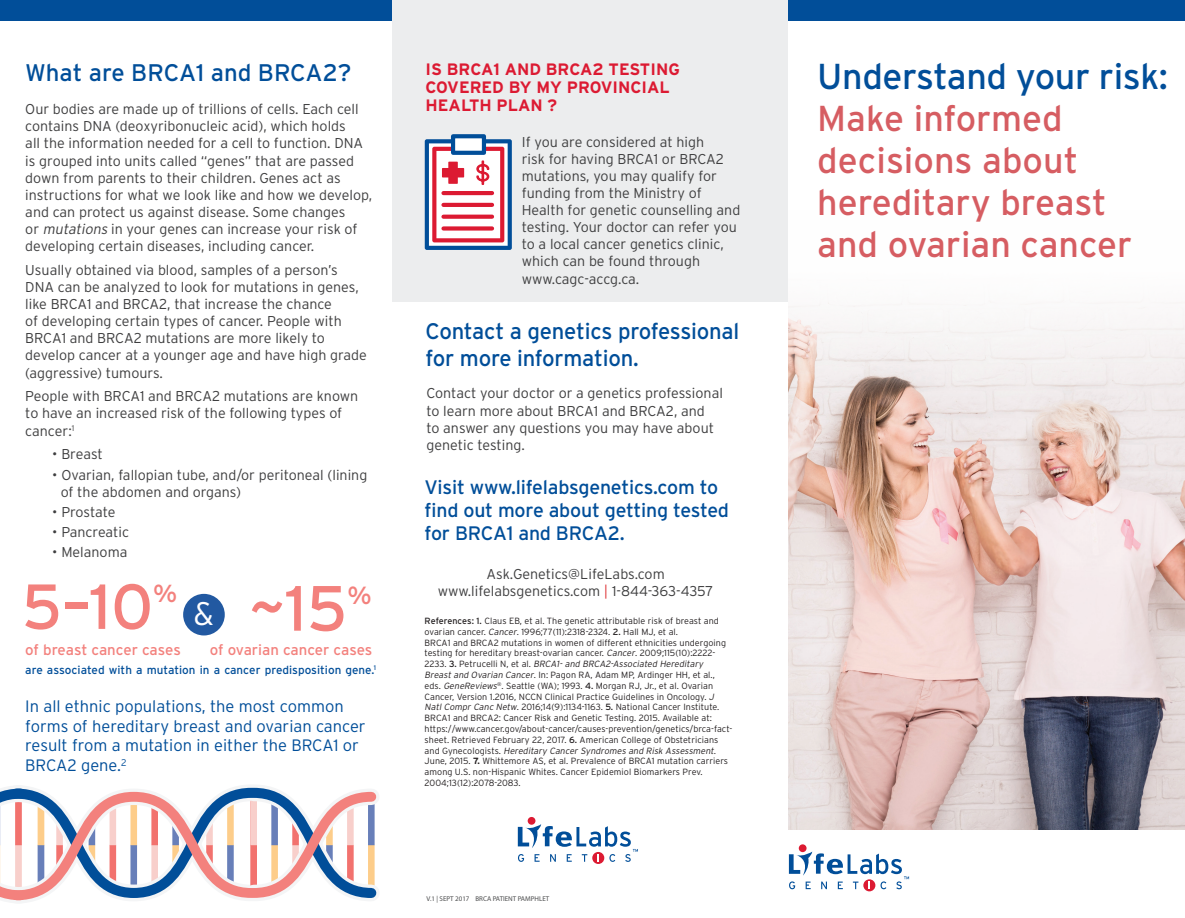
<style>
.page{position:relative;width:1185px;height:918px;background:#fff}
.page>*{position:absolute;margin:0;border:0;box-sizing:border-box;transform-origin:0 0}
.Body_Copy{font:63.75px "Interstate";color:#f3817d}
.Body_Copy-2{font:63.45px "Interstate";color:#f3817d}
.t1{font:36px/42px "Interstate";color:#d65d62}
.Body_Copy-3{font:300 32.55px "Interstate";color:#fff}
.Body_Copy-4{font:24.75px "Interstate";color:#f3817d}
.Body_Copy-5{font:24.6px "Interstate";color:#f3817d}
.Headline{font:24px "Interstate";color:#014e99}
.Headline-2{font:22.5px/27px "Interstate";letter-spacing:-.01em;color:#014e99}
.Callout{font:19.5px/23.4px "Interstate";letter-spacing:-.01em;color:#014e99}
.Callout-2{font:300 16.5px/19.8px "Interstate";color:#014e99}
.Subhead{font:700 16.5px/18px "Interstate";color:#dc1a32}
.Body_Copy-6{font:15px "Interstate";letter-spacing:-.01em;color:#f3817d}
.Body_Copy-7{font:300 14.25px/17.1px "Interstate";color:#3e3e3f}
.Body_Copy-8{font:11.7px "Interstate";color:#014e99}
.t2{font:300 9px/10.8px "Interstate";letter-spacing:.005em;color:#231f20}
.t3{font:7.05px "Myriad Pro";color:#4b4c4d}
.s1{font-style:italic}
.s2{color:#df3a3d}
.s3{font-weight:400}
.s4{font-weight:700}
.s5{color:#014e99}
</style>
<div class="page">
<div style="left:788px;top:0;width:397px;height:21px;background:#014e99"></div>
<div style="left:0;top:0;width:393px;height:21px;background:#014e99"></div>
<img style="left:789px;top:302px;width:396px;height:527px">
<div style="left:863px;top:879px;width:12px;height:12px;background:#dc1a32;border-radius:50%"></div>
<div style="left:799px;top:844px;width:7px;height:8px;background:#dc1a32;border-radius:50%"></div>
<svg style="left:789px;top:852px;width:120px;height:37px"></svg>
<div style="left:393px;top:0;width:395px;height:301px;background:#ecedee"></div>
<div style="left:451px;top:134px;width:35px;height:21px;border:4px solid #014e99"></div>
<svg style="left:425px;top:139px;width:87px;height:111px;background:#caa4b7"></svg>
<div style="left:592px;top:852px;width:12px;height:12px;background:#dc1a32;border-radius:50%"></div>
<div style="left:528px;top:817px;width:7px;height:8px;background:#dc1a32;border-radius:50%"></div>
<svg style="left:518px;top:824px;width:120px;height:38px"></svg>
<div style="left:183px;top:594px;width:42px;height:41px;background:#2259a1;border-radius:50%"></div>
<svg style="left:0;top:787px;width:6px;height:114px"></svg>
<svg style="left:6px;top:787px;width:373px;height:116px"></svg>
<p class="Headline" style="left:25px;top:59px;width:328px">What are BRCA1 and BRCA2?</p>
<p class="Body_Copy-7" style="left:25px;top:101px;width:348px">Our bodies are made up of trillions of cells. Each cell contains DNA (deoxyribonucleic acid), which holds<br>all the information needed for a cell to function. DNA is grouped into units called “genes” that are passed down from parents to their children. Genes act as instructions for what we look like and how we develop, and can protect us against disease. Some changes<br>or <span class="s1">mutations</span> in your genes can increase your risk of developing certain diseases, including cancer.</p>
<p class="Body_Copy-7" style="left:25px;top:261px;width:343px">Usually obtained via blood, samples of a person’s DNA can be analyzed to look for mutations in genes, like BRCA1 and BRCA2, that increase the chance<br>of developing certain types of cancer. People with BRCA1 and BRCA2 mutations are more likely to develop cancer at a younger age and have high grade (aggressive) tumours.</p>
<p class="Body_Copy-7" style="left:25px;top:388px;width:334px">People with BRCA1 and BRCA2 mutations are known to have an increased risk of the following types of cancer:<sup>1</sup></p>
<p class="Body_Copy-7" style="left:52px;top:446px;width:52px">• Breast</p>
<p class="Body_Copy-7" style="left:61px;top:466px;width:308px;text-indent:-8px">• Ovarian, fallopian tube, and/or peritoneal (lining of the abdomen and organs)</p>
<p class="Body_Copy-7" style="left:52px;top:503px;width:65px">• Prostate</p>
<p class="Body_Copy-7" style="left:52px;top:523px;width:78px">• Pancreatic</p>
<p class="Body_Copy-7" style="left:52px;top:543px;width:77px">• Melanoma</p>
<p class="Body_Copy-2" style="left:22px;top:571px;width:133px">5–10</p>
<p class="Body_Copy-5" style="left:153px;top:580px;width:26px">%</p>
<p class="Body_Copy" style="left:249px;top:573px;width:100px">~15</p>
<p class="Body_Copy-4" style="left:347px;top:581px;width:26px">%</p>
<p class="Body_Copy-6" style="left:25px;top:642px;width:157px">of breast cancer cases</p>
<p class="Body_Copy-6" style="left:210px;top:642px;width:164px">of ovarian cancer cases</p>
<p class="Body_Copy-3" style="left:193px;top:595px;width:22px">&amp;</p>
<p class="Body_Copy-8" style="left:25px;top:663px;width:352px">are associated with a mutation in a cancer predisposition gene.<sup>1</sup></p>
<p class="Callout-2" style="left:25px;top:696px;width:342px">In all ethnic populations, the most common forms of hereditary breast and ovarian cancer result from a mutation in either the BRCA1 or BRCA2 gene.<sup>2</sup></p>
<p class="Subhead" style="left:425px;top:60px;width:256px">IS BRCA1 AND BRCA2 TESTING<br>COVERED BY MY PROVINCIAL<br>HEALTH PLAN ?</p>
<p class="Body_Copy-7" style="left:522px;top:133px;width:220px">If you are considered at high<br>risk for having BRCA1 or BRCA2 mutations, you may qualify for funding from the Ministry of<br>Health for genetic counselling and testing. Your doctor can refer you to a local cancer genetics clinic, which can be found through www.cagc-accg.ca.</p>
<p class="Headline-2" style="left:425px;top:317px;width:315px">Contact a genetics professional for more information.</p>
<p class="Body_Copy-7" style="left:426px;top:385px;width:298px">Contact your doctor or a genetics professional to learn more about BRCA1 and BRCA2, and<br>to answer any questions you may have about genetic testing.</p>
<p class="Callout" style="left:424px;top:475px;width:306px">Visit www.lifelabsgenetics.com to find out more about getting tested for BRCA1 and BRCA2.</p>
<p class="Body_Copy-7" style="left:438px;top:565px;width:277px;text-align:center">Ask.Genetics@LifeLabs.com www.lifelabsgenetics.com <span class="s2">|</span> 1-844-363-4357</p>
<p class="t2" style="left:424px;top:615px;width:309px"><span class="s3">References: 1.</span> Claus EB, et al. The genetic attributable risk of breast and ovarian cancer. <span class="s1">Cancer</span>. 1996;77(11):2318-2324. <span class="s3">2.</span> Hall MJ, et al.<br>BRCA1 and BRCA2 mutations in women of different ethnicities undergoing testing for hereditary breast-ovarian cancer. <span class="s1">Cancer</span>. 2009;115(10):2222-<br>2 2 3 3 . <span class="s3">3 .</span> P e t r u c e l l i N , e t a l . <span class="s1">BRCA1- and BRCA2-Associated Hereditary Breast and Ovarian Cancer</span>. In: Pagon RA, Adam MP, Ardinger HH, et al., eds. <span class="s1">GeneReviews</span><sup>®</sup>. Seattle (WA); 1993. <span class="s3">4.</span> Morgan RJ, Jr., et al. Ovarian Cancer, Version 1.2016, NCCN Clinical Practice Guidelines in Oncology. <span class="s1">J Natl Compr Canc Netw</span>. 2016;14(9):1134-1163. <span class="s3">5.</span> National Cancer Institute.<br>BRCA1 and BRCA2: Cancer Risk and Genetic Testing. 2015. Available at: https://www.cancer.gov/about-cancer/causes-prevention/genetics/brca-fact&shy;sheet. Retrieved February 22, 2017. <span class="s3">6.</span> American College of Obstetricians<br>a n d G y n e c o l o g i s t s . <span class="s1">Hereditary Cancer Syndromes and Risk Assessment.<br></span>June, 2015. <span class="s4">7.</span> Whittemore AS, et al. Prevalence of BRCA1 mutation carriers among U.S. non-Hispanic Whites. Cancer Epidemiol Biomarkers Prev.<br>2004;13(12):2078-2083.</p>
<p class="t3" style="left:426px;top:894px;width:124px">V.1 | SEPT 2017 BRCA PATIENT PAMPHLET</p>
<p class="t1" style="left:817px;top:55px;width:352px"><span class="s5">Understand your risk:<br></span>Make informed decisions about hereditary breast and ovarian cancer</p>
</div>
